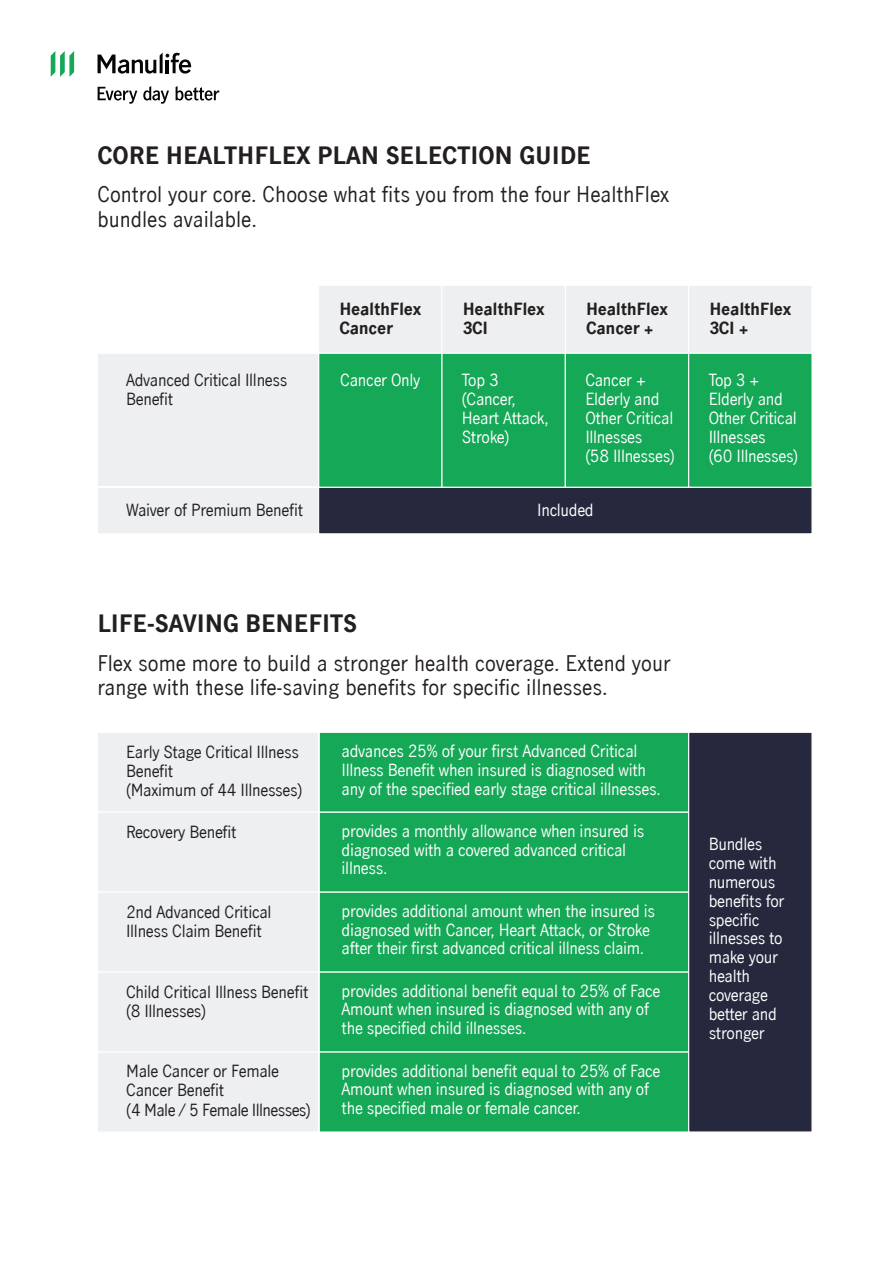
<style>
.page{position:relative;width:893px;height:1263px;background:#fff}
.page>*{position:absolute;margin:0;border:0;box-sizing:border-box;transform-origin:0 0}
.t1{font:700 22.5px "Manulife JH Sans";color:#231f20}
.t2{font:20.25px/24.3px "Manulife JH Sans";color:#231f20}
.t3{font:15.75px/18.9px "Manulife JH Sans";letter-spacing:-.02em;color:#fff}
.t4{font:15.75px/18.9px "Manulife JH Sans";letter-spacing:-.02em;color:#231f20}
.t5{font:700 15.75px/18.9px "Manulife JH Sans";letter-spacing:-.02em;color:#231f20}
</style>
<div class="page">
<div style="left:318px;top:352px;width:124px;height:136px;background:#15a857"></div>
<div style="left:441px;top:352px;width:125px;height:136px;background:#15a857;border:1px solid #fff"></div>
<div style="left:565px;top:352px;width:124px;height:136px;background:#15a857;border:1px solid #fff"></div>
<div style="left:688px;top:352px;width:125px;height:136px;background:#15a857;border:1px solid #fff"></div>
<div style="left:318px;top:285px;width:124px;height:69px;background:#edeff0;border:1px solid #fff"></div>
<div style="left:97px;top:487px;width:222px;height:47px;background:#edeff0;border:1px solid #fff"></div>
<div style="left:318px;top:487px;width:495px;height:47px;background:#26293d;border:1px solid #fff"></div>
<div style="left:97px;top:353px;width:222px;height:134px;background:#edeff0;border:1px solid #fff"></div>
<div style="left:97px;top:732px;width:222px;height:81px;background:#edeff0;border:1px solid #fff"></div>
<div style="left:319px;top:732px;width:370px;height:81px;background:#15a857;border:1px solid #fff"></div>
<div style="left:97px;top:812px;width:222px;height:81px;background:#edeff0;border:1px solid #fff"></div>
<div style="left:319px;top:812px;width:370px;height:81px;background:#15a857;border:1px solid #fff"></div>
<div style="left:97px;top:892px;width:222px;height:81px;background:#edeff0;border:1px solid #fff"></div>
<div style="left:319px;top:892px;width:370px;height:81px;background:#15a857;border:1px solid #fff"></div>
<div style="left:97px;top:971px;width:222px;height:82px;background:#edeff0;border:1px solid #fff"></div>
<div style="left:319px;top:971px;width:370px;height:82px;background:#15a857"></div>
<div style="left:97px;top:1051px;width:222px;height:81px;background:#edeff0;border:1px solid #fff"></div>
<div style="left:319px;top:1051px;width:370px;height:81px;background:#15a857"></div>
<div style="left:688px;top:732px;width:125px;height:400px;background:#26293d;border:1px solid #fff"></div>
<div style="left:441px;top:285px;width:125px;height:69px;background:#edeff0;border:1px solid #fff"></div>
<div style="left:565px;top:285px;width:124px;height:69px;background:#edeff0;border:1px solid #fff"></div>
<div style="left:688px;top:285px;width:125px;height:69px;background:#edeff0;border:1px solid #fff"></div>
<svg style="left:51px;top:51px;width:23px;height:26px"></svg>
<svg style="left:98px;top:53px;width:93px;height:21px"></svg>
<svg style="left:98px;top:87px;width:39px;height:17px"></svg>
<svg style="left:143px;top:86px;width:26px;height:18px"></svg>
<svg style="left:176px;top:86px;width:43px;height:15px"></svg>
<h1 class="t1" style="left:97px;top:139px;width:495px">CORE HEALTHFLEX PLAN SELECTION GUIDE</h1>
<p class="t2" style="left:97px;top:182px;width:574px">Control your core. Choose what fits you from the four HealthFlex bundles available.</p>
<p class="t5" style="left:339px;top:299px;width:83px">HealthFlex<br>Cancer</p>
<p class="t4" style="left:126px;top:370px;width:163px">Advanced Critical Illness</p>
<p class="t3" style="left:340px;top:370px;width:82px">Cancer Only</p>
<p class="t4" style="left:126px;top:389px;width:49px">Benefit</p>
<p class="t5" style="left:463px;top:299px;width:83px">HealthFlex<br>3CI</p>
<p class="t5" style="left:709px;top:299px;width:83px">HealthFlex<br>3CI +</p>
<p class="t5" style="left:586px;top:299px;width:83px">HealthFlex<br>Cancer +</p>
<p class="t3" style="left:462px;top:370px;width:88px">Top 3 (Cancer,<br>Heart Attack,<br>Stroke)</p>
<p class="t3" style="left:585px;top:370px;width:91px">Cancer +<br>Elderly and<br>Other Critical<br>Illnesses<br>(58 Illnesses)</p>
<p class="t3" style="left:709px;top:370px;width:91px">Top 3 +<br>Elderly and<br>Other Critical<br>Illnesses<br>(60 Illnesses)</p>
<p class="t4" style="left:126px;top:499px;width:178px">Waiver of Premium Benefit</p>
<p class="t3" style="left:537px;top:499px;width:58px">Included</p>
<h1 class="t1" style="left:97px;top:607px;width:261px">LIFE-SAVING BENEFITS</h1>
<p class="t2" style="left:97px;top:650px;width:575px">Flex some more to build a stronger health coverage. Extend your range with these life-saving benefits for specific illnesses.</p>
<p class="t4" style="left:126px;top:742px;width:178px">Early Stage Critical Illness<br>Benefit<br>(Maximum of 44 Illnesses)</p>
<p class="t3" style="left:342px;top:740px;width:321px">advances 25% of your first Advanced Critical<br>Illness Benefit when insured is diagnosed with any of the specified early stage critical illnesses.</p>
<p class="t4" style="left:126px;top:822px;width:112px">Recovery Benefit</p>
<p class="t3" style="left:342px;top:820px;width:304px">provides a monthly allowance when insured is diagnosed with a covered advanced critical illness.</p>
<p class="t4" style="left:126px;top:901px;width:147px">2nd Advanced Critical<br>Illness Claim Benefit</p>
<p class="t3" style="left:342px;top:900px;width:315px">provides additional amount when the insured is diagnosed with Cancer, Heart Attack, or Stroke after their first advanced critical illness claim.</p>
<p class="t4" style="left:126px;top:981px;width:184px">Child Critical Illness Benefit (8 Illnesses)</p>
<p class="t3" style="left:342px;top:980px;width:320px">provides additional benefit equal to 25% of Face<br>Amount when insured is diagnosed with any of the specified child illnesses.</p>
<p class="t4" style="left:126px;top:1061px;width:186px">Male Cancer or Female<br>Cancer Benefit<br>(4 Male / 5 Female Illnesses)</p>
<p class="t3" style="left:342px;top:1060px;width:320px">provides additional benefit equal to 25% of Face<br>Amount when insured is diagnosed with any of the specified male or female cancer.</p>
<p class="t3" style="left:709px;top:834px;width:77px">Bundles come with numerous benefits for specific illnesses to make your health coverage better and stronger</p>
</div>
